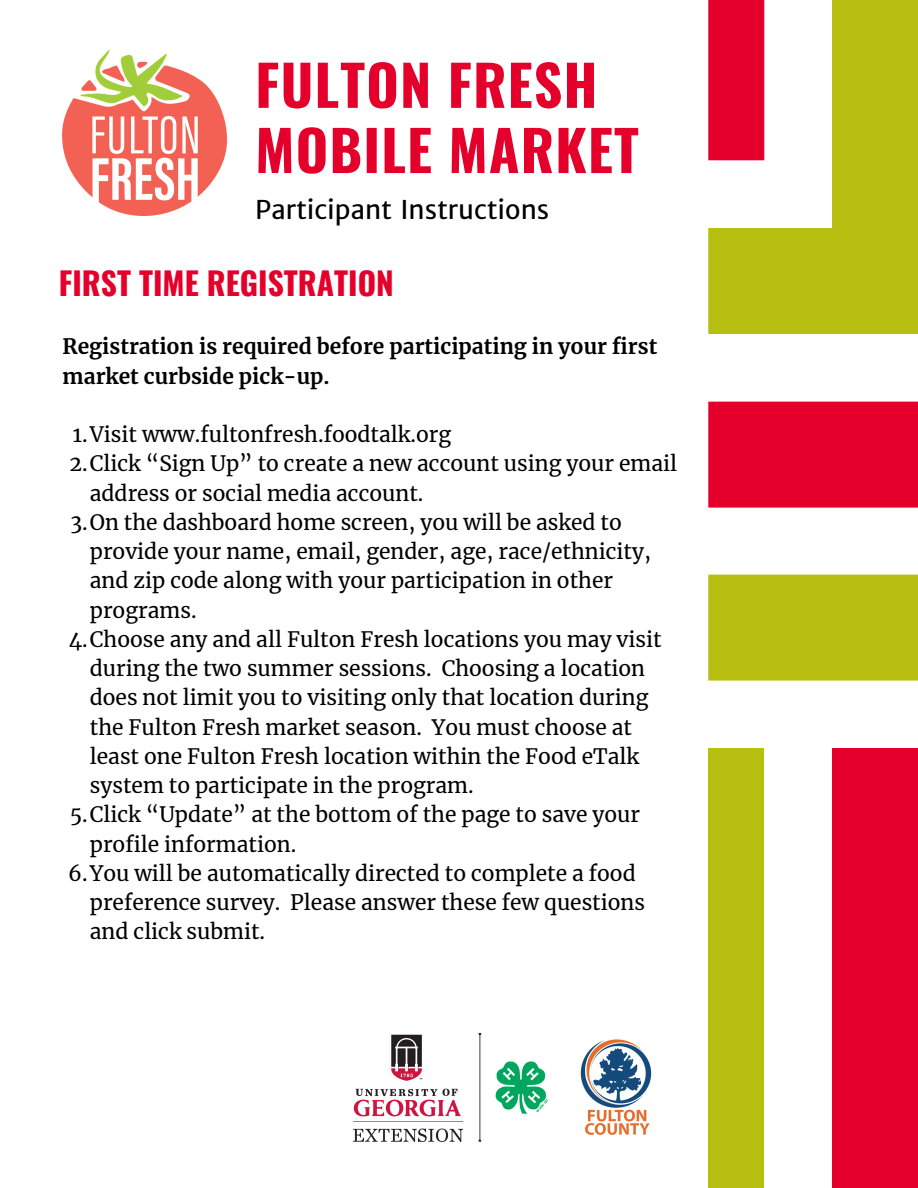
<style>
.page{position:relative;width:918px;height:1188px;background:#fff}
.page>*{position:absolute;margin:0;border:0;box-sizing:border-box;transform-origin:0 0}
.t1{font:700 55.8px/65.2px "Oswald";letter-spacing:.02em;color:#e4002b}
.t2{font:700 31.5px "Oswald";color:#e4002b}
.t3{font:25.95px "Merriweather Sans";color:#000}
.t4{font:21px "Merriweather";color:#000}
.t5{font:700 21px/29.2px "Merriweather";color:#000}
</style>
<div class="page">
<div style="left:708px;top:574px;width:210px;height:107px;background:#b7bf10"></div>
<div style="left:708px;top:401px;width:210px;height:107px;background:#e4002b"></div>
<svg style="left:708px;top:0;width:210px;height:334px;fill:#b7bf10"></svg>
<div style="left:708px;top:0;width:56px;height:160px;background:#e4002b"></div>
<div style="left:832px;top:748px;width:86px;height:440px;background:#e4002b"></div>
<div style="left:708px;top:748px;width:56px;height:440px;background:#b7bf10"></div>
<img style="left:63px;top:51px;width:164px;height:164px">
<img style="left:354px;top:1033px;width:193px;height:108px">
<img style="left:580px;top:1039px;width:72px;height:96px">
<h1 class="t1" style="left:255px;top:50px;width:385px">FULTON FRESH<br>MOBILE MARKET</h1>
<p class="t3" style="left:255px;top:194px;width:296px">Participant Instructions</p>
<h2 class="t2" style="left:59px;top:258px;width:337px">FIRST TIME REGISTRATION</h2>
<p class="t5" style="left:63px;top:332px;width:596px">Registration is required before participating in your first market curbside pick-up.</p>
<p class="t4" style="left:73px;top:421px;width:380px">1.Visit www.fultonfresh.foodtalk.org</p>
<p class="t4" style="left:70px;top:451px;width:609px">2.Click “Sign Up” to create a new account using your email</p>
<p class="t4" style="left:90px;top:480px;width:335px">address or social media account.</p>
<p class="t4" style="left:70px;top:509px;width:553px">3.On the dashboard home screen, you will be asked to</p>
<p class="t4" style="left:90px;top:538px;width:563px">provide your name, email, gender, age, race/ethnicity,</p>
<p class="t4" style="left:90px;top:568px;width:525px">and zip code along with your participation in other</p>
<p class="t4" style="left:90px;top:597px;width:108px">programs.</p>
<p class="t4" style="left:69px;top:626px;width:594px">4.Choose any and all Fulton Fresh locations you may visit</p>
<p class="t4" style="left:90px;top:655px;width:557px">during the two summer sessions. Choosing a location</p>
<p class="t4" style="left:90px;top:685px;width:560px">does not limit you to visiting only that location during</p>
<p class="t4" style="left:90px;top:714px;width:544px">the Fulton Fresh market season. You must choose at</p>
<p class="t4" style="left:90px;top:743px;width:551px">least one Fulton Fresh location within the Food eTalk</p>
<p class="t4" style="left:90px;top:772px;width:385px">system to participate in the program.</p>
<p class="t4" style="left:70px;top:802px;width:572px">5.Click “Update” at the bottom of the page to save your</p>
<p class="t4" style="left:90px;top:831px;width:208px">profile information.</p>
<p class="t4" style="left:68px;top:860px;width:569px">6.You will be automatically directed to complete a food</p>
<p class="t4" style="left:90px;top:889px;width:557px">preference survey. Please answer these few questions</p>
<p class="t4" style="left:90px;top:919px;width:177px">and click submit.</p>
</div>
